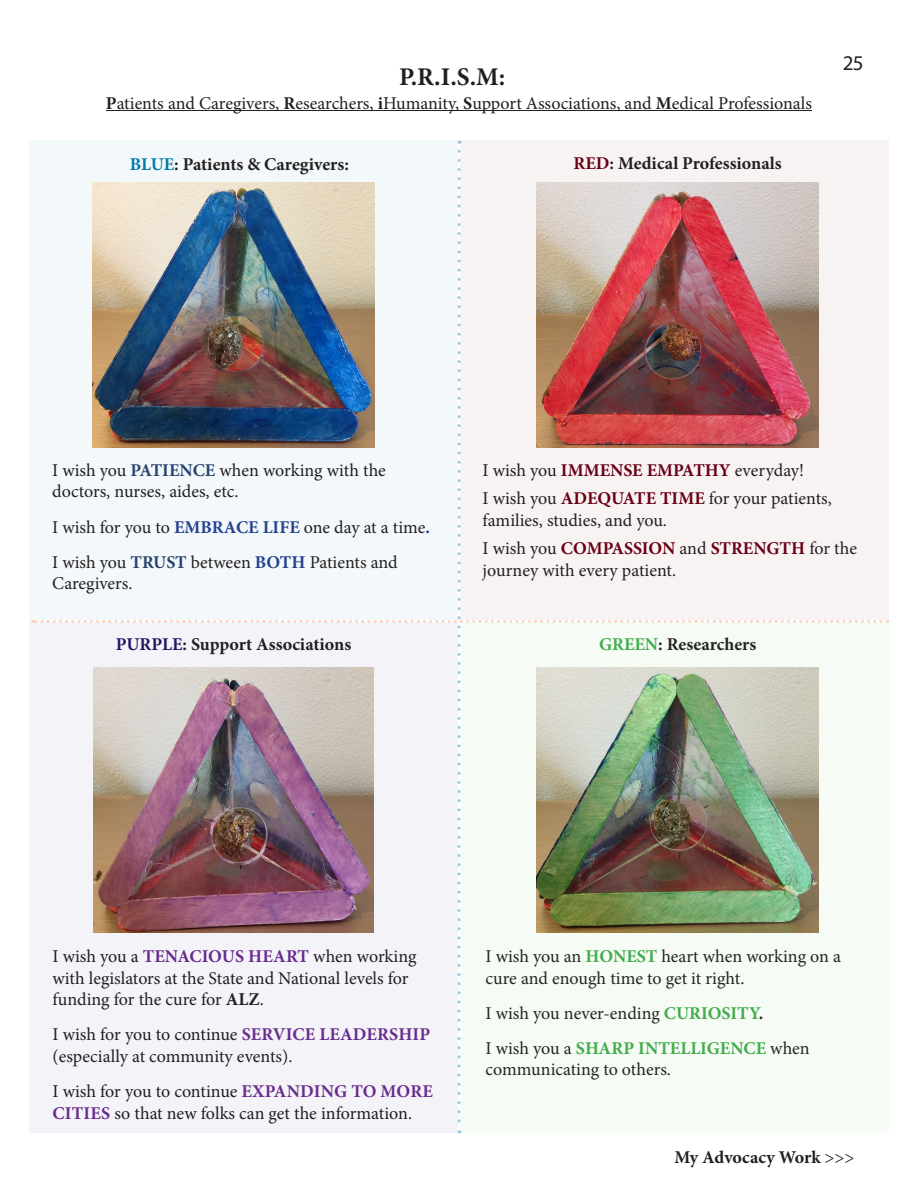
<style>
.page{position:relative;width:918px;height:1188px;background:#fff}
.page>*{position:absolute;margin:0;border:0;box-sizing:border-box;transform-origin:0 0}
.t1{font:700 25.5px "Minion Pro";color:#231f20}
.Body_-_Minion{font:21px "Myriad Pro";color:#231f20}
.Paragraph_Style_4{font:18px/21.6px "Minion Pro";letter-spacing:-.005em;color:#231f20}
.Paragraph_Style_4-2{font:700 18px "Minion Pro";color:#231f20}
.s1{font-weight:700}
.s2{color:#007aa9}
.s3{color:#690115}
.s4{font-weight:700;color:#28436f}
.s5{font-weight:700;color:#24418f}
.s6{color:#251466}
.s7{font-weight:700;color:#690115}
.s8{color:#40ae49}
.s9{font-weight:700;color:#6a2c91}
.s10{font-weight:700;color:#6c2e91}
.s11{font-weight:700;color:#40ae49}
.s12{font-weight:400}
</style>
<div class="page">
<div style="left:29px;top:141px;width:429px;height:479px;background:#f3f8fa"></div>
<img style="left:32px;top:151px;width:849px;height:982px">
<hr style="left:106px;top:110px;width:706px;height:1px;background:#231f20">
<img style="left:460px;top:141px;width:429px;height:479px">
<svg style="left:29px;top:623px;width:429px;height:510px;fill:#f4f3f7"></svg>
<img style="left:460px;top:623px;width:421px;height:510px">
<p class="t1" style="left:399px;top:59px;width:108px">P.R.I.S.M:</p>
<p class="Paragraph_Style_4" style="left:106px;top:92px;width:708px"><span class="s1">P</span>atients and Caregivers, <span class="s1">R</span>esearchers, <span class="s1">i</span>Humanity, <span class="s1">S</span>upport Associations, and <span class="s1">M</span>edical Professionals</p>
<p class="Paragraph_Style_4-2" style="left:130px;top:152px;width:221px"><span class="s2">BLUE</span>: Patients &amp; Caregivers:</p>
<p class="Paragraph_Style_4-2" style="left:574px;top:151px;width:210px"><span class="s3">RED</span>: Medical Professionals</p>
<p class="Body_-_Minion" style="left:843px;top:50px;width:23px">25</p>
<p class="Paragraph_Style_4" style="left:52px;top:459px;width:335px">I wish you <span class="s4">PATIENCE</span> when working with the doctors, nurses, aides, etc.</p>
<p class="Paragraph_Style_4" style="left:52px;top:516px;width:379px">I wish for you to <span class="s5">EMBRACE LIFE</span> one day at a time<span class="s5">.</span></p>
<p class="Paragraph_Style_4" style="left:52px;top:551px;width:347px">I wish you <span class="s4">TRUST</span> between <span class="s5">BOTH</span> Patients and<br>Caregivers.</p>
<p class="Paragraph_Style_4-2" style="left:116px;top:632px;width:237px"><span class="s6">PURPLE</span>: Support Associations</p>
<p class="Paragraph_Style_4" style="left:483px;top:459px;width:323px">I wish you <span class="s7">IMMENSE EMPATHY</span> everyday!</p>
<p class="Paragraph_Style_4" style="left:483px;top:488px;width:351px">I wish you <span class="s7">ADEQUATE TIME</span> for your patients, families, studies, and you.</p>
<p class="Paragraph_Style_4" style="left:483px;top:538px;width:376px">I wish you <span class="s7">COMPASSION</span> and <span class="s7">STRENGTH</span> for the journey with every patient.</p>
<p class="Paragraph_Style_4-2" style="left:599px;top:632px;width:159px"><span class="s8">GREEN</span>: Researchers</p>
<p class="Paragraph_Style_4" style="left:53px;top:945px;width:366px">I wish you a <span class="s9">TENACIOUS</span> <span class="s10">HEART</span> when working with legislators at the State and National levels for funding for the cure for <span class="s1">ALZ</span>.</p>
<p class="Paragraph_Style_4" style="left:53px;top:1024px;width:379px">I wish for you to continue <span class="s10">SERVICE LEADERSHIP </span>(especially at community events).</p>
<p class="Paragraph_Style_4" style="left:53px;top:1080px;width:382px">I wish for you to continue <span class="s10">EXPANDING TO MORE<br>CITIES</span> so that new folks can get the information.</p>
<p class="Paragraph_Style_4" style="left:486px;top:945px;width:357px">I wish you an <span class="s11">HONEST</span> heart when working on a cure and enough time to get it right.</p>
<p class="Paragraph_Style_4" style="left:486px;top:1002px;width:279px">I wish you never-ending <span class="s11">CURIOSITY</span><span class="s1">.</span></p>
<p class="Paragraph_Style_4" style="left:486px;top:1037px;width:326px">I wish you a <span class="s11">SHARP INTELLIGENCE</span> when communicating to others.</p>
<p class="Paragraph_Style_4-2" style="left:675px;top:1144px;width:181px">My Advocacy Work <span class="s12">&gt;&gt;&gt;</span></p>
</div>
